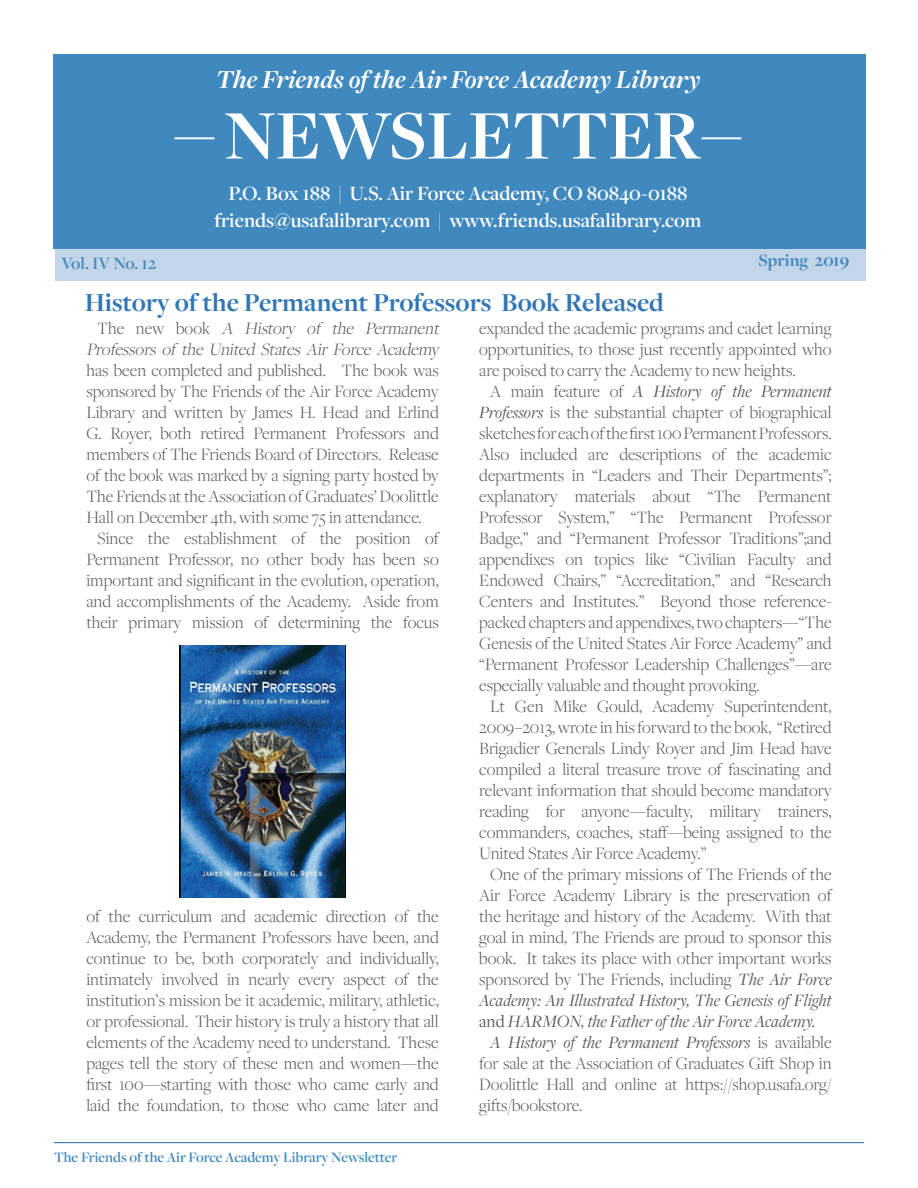
<style>
.page{position:relative;width:918px;height:1188px;background:#fff}
.page>*{position:absolute;margin:0;border:0;box-sizing:border-box;transform-origin:0 0}
.t1{font:700 72px "Freight Disp Pro";color:#fff}
.Friends_Newsletter_B{font:700 27px "Freight Disp Pro";color:#3276b5}
.t2{font:italic 700 27px "Freight Disp Pro";color:#fff}
.t3{font:600 21px "Freight Disp Pro";color:#fff}
.t4{font:300 18px/21px "Freight Disp Pro";color:#57585a;text-align:justify}
.t5{font:600 18px "Freight Disp Pro";letter-spacing:-.005em;color:#4089bf}
.t6{font:700 18px "Freight Disp Pro";color:#4089bf}
.t7{font:600 15px "Freight Disp Pro";color:#4089bf}
.s1{font-size:45px}
.s2{font-style:italic}
.s3{font-weight:400;font-style:italic}
.s4{font-weight:400}
</style>
<div class="page">
<div style="left:55px;top:248px;width:811px;height:33px;background:#c2d5e9"></div>
<div style="left:53px;top:54px;width:812px;height:195px;background:#4089bf"></div>
<hr style="left:54px;top:1142px;width:810px;height:1px;background:#3276b5">
<div style="left:179px;top:646px;width:167px;height:252px;background:#231f20;opacity:.75"></div>
<p class="t2" style="left:216px;top:61px;width:486px">The Friends of the Air Force Academy Library</p>
<p class="t1" style="left:174px;top:88px;width:569px"><span class="s1">—</span> NEWSLETTER<span class="s1">—</span></p>
<p class="t3" style="left:228px;top:179px;width:461px">P.O. Box 188 | U.S. Air Force Academy, CO 80840-0188</p>
<p class="t3" style="left:215px;top:206px;width:489px">friends@usafalibrary.com | www.friends.usafalibrary.com</p>
<p class="t5" style="left:61px;top:251px;width:96px">Vol. IV No. 12</p>
<p class="t6" style="left:758px;top:248px;width:92px">Spring 2019</p>
<p class="Friends_Newsletter_B" style="left:85px;top:284px;width:581px">History of the Permanent Professors Book Released</p>
<p class="t4" style="left:86px;top:317px;width:358px;text-align:left;text-indent:11px">T h e n e w b o o k <span class="s2">A History of the Permanent Professors of the United States Air Force Academy </span>has been completed and published. The book was sponsored by The Friends of the Air Force Academy Library and written by James H. Head and Erlind G. Royer, both retired Permanent Professors and members of The Friends Board of Directors. Release of the book was marked by a signing party hosted by The Friends at the Association of Graduates’ Doolittle Hall on December 4th, with some 75 in attendance.</p>
<p class="t4" style="left:86px;top:527px;width:354px;text-indent:11px">Since the establishment of the position of Permanent Professor, no other body has been so important and significant in the evolution, operation, and accomplishments of the Academy. Aside from their primary mission of determining the focus</p>
<p class="t4" style="left:86px;top:905px;width:354px">of the curriculum and academic direction of the Academy, the Permanent Professors have been, and continue to be, both corporately and individually, intimately involved in nearly every aspect of the institution’s mission be it academic, military, athletic, or professional. Their history is truly a history that all elements of the Academy need to understand. These pages tell the story of these men and women—the first 100—starting with those who came early and laid the foundation, to those who came later and</p>
<p class="t7" style="left:54px;top:1147px;width:345px">The Friends of the Air Force Academy Library Newsletter</p>
<p class="t4" style="left:479px;top:317px;width:354px">expanded the academic programs and cadet learning opportunities, to those just recently appointed who are poised to carry the Academy to new heights.</p>
<p class="t4" style="left:479px;top:380px;width:354px;text-indent:11px">A main feature of <span class="s3">A History of the Permanent Professors</span> is the substantial chapter of biographical sketches for each of the first 100 Permanent Professors.<br>Also included are descriptions of the academic departments in “Leaders and Their Departments”; explanatory materials about “The Permanent Professor System,” “The Permanent Professor Badge,” and “Permanent Professor Traditions”;and appendixes on topics like “Civilian Faculty and Endowed Chairs,” “Accreditation,” and “Research Centers and Institutes.” Beyond those reference&shy;packed chapters and appendixes, two chapters—“The Genesis of the United States Air Force Academy” and “Permanent Professor Leadership Challenges”—are especially valuable and thought provoking.</p>
<p class="t4" style="left:479px;top:695px;width:354px;text-indent:11px">Lt Gen Mike Gould, Academy Superintendent, 2009–2013, wrote in his forward to the book, “Retired Brigadier Generals Lindy Royer and Jim Head have compiled a literal treasure trove of fascinating and relevant information that should become mandatory reading for anyone—faculty, military trainers, commanders, coaches, staff—being assigned to the United States Air Force Academy.”</p>
<p class="t4" style="left:479px;top:863px;width:354px;text-indent:11px">One of the primary missions of The Friends of the Air Force Academy Library is the preservation of the heritage and history of the Academy. With that goal in mind, The Friends are proud to sponsor this book. It takes its place with other important works sponsored by The Friends, including <span class="s3">The Air Force Academy: An Illustrated History, The Genesis of Flight </span><span class="s4">and</span> <span class="s3">HARMON, the Father of the Air Force Academy.</span></p>
<p class="t4" style="left:479px;top:1031px;width:354px;text-indent:11px"><span class="s3">A History of the Permanent Professors</span> is available for sale at the Association of Graduates Gift Shop in Doolittle Hall and online at https://shop.usafa.org/ gifts/bookstore.</p>
</div>
